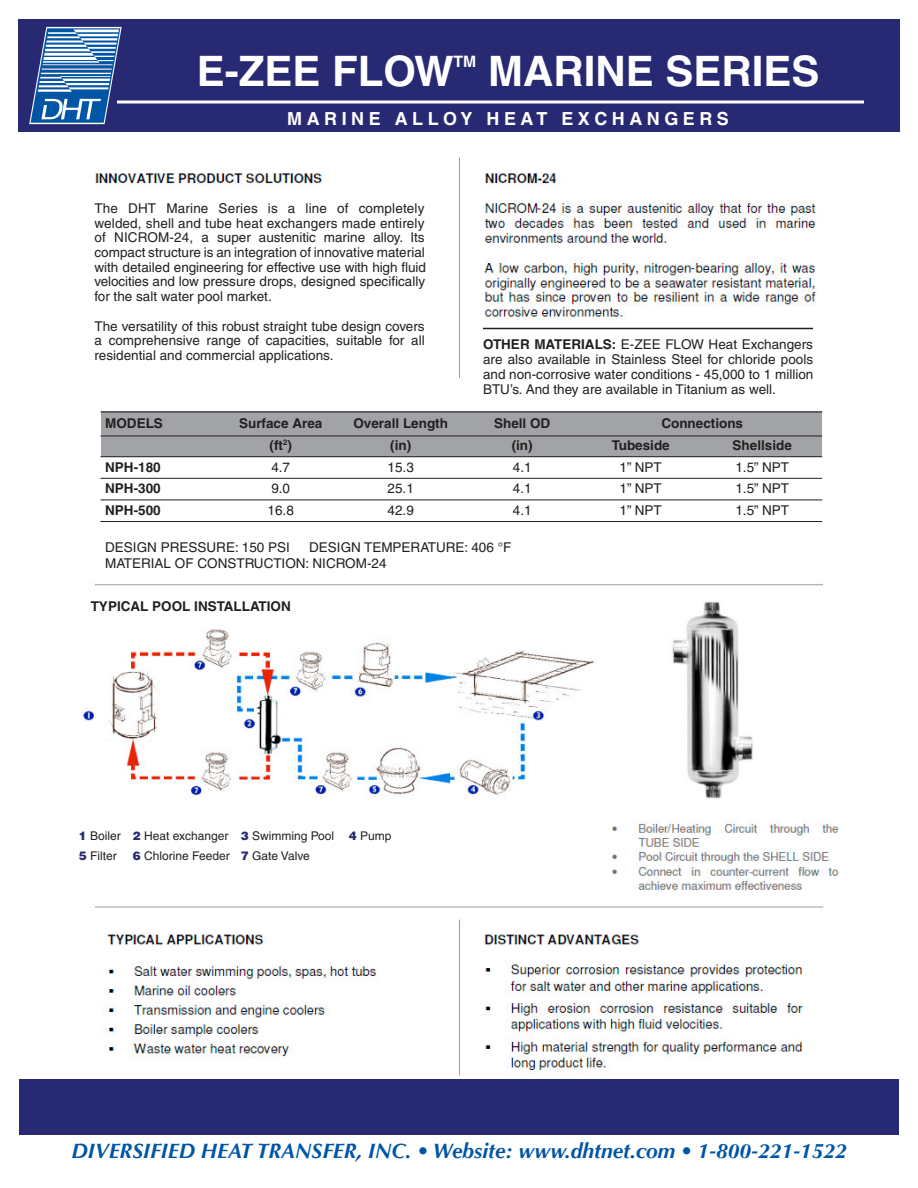
<style>
.page{position:relative;width:918px;height:1188px;background:#fff}
.page>*{position:absolute;margin:0;border:0;box-sizing:border-box;transform-origin:0 0}
.t1{font:700 42px "Helvetica";color:#fff}
.t2{font:italic 700 21px "Optima";color:#0155a5}
.t3{font:700 18px "Helvetica";letter-spacing:.25em;color:#fff}
.t4{font:700 15.75px "Helvetica";color:#fff}
.t5{font:13.5px/14.7px "Helvetica";color:#231f20;text-align:justify}
.t6{font:700 13.5px "Helvetica";color:#231f20}
.t7{font:12px/19.5px "Helvetica";color:#231f20}
.s1{font-weight:700}
.s2{font-weight:900;color:#282973}
</style>
<div class="page">
<img style="left:95px;top:157px;width:722px;height:221px">
<div style="left:18px;top:19px;width:881px;height:112px;background:#282973"></div>
<svg style="left:122px;top:100px;width:742px;height:4px;background:#c9c9dc"></svg>
<div style="left:77px;top:199px;width:363px;height:167px;background:#fff"></div>
<div style="left:94px;top:198px;width:330px;height:182px;background:#fff"></div>
<img style="left:83px;top:601px;width:756px;height:475px">
<div style="left:91px;top:598px;width:215px;height:16px;background:#fff"></div>
<div style="left:79px;top:827px;width:447px;height:51px;background:#fff"></div>
<hr style="left:483px;top:328px;width:330px;height:1px;background:#231f20">
<div style="left:19px;top:1079px;width:879px;height:56px;background:#282973"></div>
<svg style="left:29px;top:27px;width:93px;height:97px"></svg>
<div style="left:101px;top:411px;width:720px;height:46px;background:#a1a3a6"></div>
<hr style="left:100px;top:412px;width:722px;height:1px;background:#231f20">
<hr style="left:100px;top:436px;width:722px;height:1px;background:#231f20">
<hr style="left:100px;top:456px;width:722px;height:1px;background:#231f20">
<hr style="left:100px;top:478px;width:722px;height:1px;background:#231f20">
<hr style="left:100px;top:500px;width:722px;height:1px;background:#231f20">
<hr style="left:100px;top:521px;width:722px;height:1px;background:#231f20">
<p class="t1" style="left:197px;top:46px;width:259px">E-ZEE FLOW</p>
<p class="t4" style="left:454px;top:52px;width:24px">TM</p>
<p class="t1" style="left:488px;top:46px;width:333px">MARINE SERIES</p>
<p class="t3" style="left:287px;top:108px;width:443px">MARINE ALLOY HEAT EXCHANGERS</p>
<p class="t5" style="left:94px;top:201px;width:333px">The DHT Marine Series is a line of completely welded, shell and tube heat exchangers made entirely of NICROM-24, a super austenitic marine alloy. Its compact structure is an integration of innovative material with detailed engineering for effective use with high fluid velocities and low pressure drops, designed specifically for the salt water pool market.</p>
<p class="t5" style="left:94px;top:318px;width:332px">The versatility of this robust straight tube design covers a comprehensive range of capacities, suitable for all residential and commercial applications.</p>
<p class="t5" style="left:483px;top:337px;width:332px"><span class="s1">OTHER MATERIALS:</span> E-ZEE FLOW Heat Exchangers are also available in Stainless Steel for chloride pools and non-corrosive water conditions - 45,000 to 1 million BTU’s. And they are available in Titanium as well.</p>
<p class="t6" style="left:105px;top:415px;width:59px">MODELS</p>
<p class="t6" style="left:239px;top:415px;width:85px">Surface Area</p>
<p class="t6" style="left:353px;top:415px;width:96px">Overall Length</p>
<p class="t6" style="left:494px;top:415px;width:58px">Shell OD</p>
<p class="t6" style="left:661px;top:415px;width:83px">Connections</p>
<p class="t6" style="left:270px;top:437px;width:24px">(ft<sup>2</sup>)</p>
<p class="t6" style="left:390px;top:437px;width:22px">(in)</p>
<p class="t6" style="left:512px;top:437px;width:22px">(in)</p>
<p class="t6" style="left:612px;top:437px;width:60px">Tubeside</p>
<p class="t6" style="left:733px;top:437px;width:61px">Shellside</p>
<p class="t6" style="left:105px;top:459px;width:57px">NPH-180</p>
<p class="t5" style="left:271px;top:460px;width:20px">4.7</p>
<p class="t5" style="left:388px;top:460px;width:28px">15.3</p>
<p class="t5" style="left:513px;top:460px;width:20px">4.1</p>
<p class="t5" style="left:620px;top:460px;width:44px">1” NPT</p>
<p class="t5" style="left:735px;top:460px;width:55px">1.5” NPT</p>
<p class="t6" style="left:105px;top:480px;width:57px">NPH-300</p>
<p class="t5" style="left:271px;top:481px;width:20px">9.0</p>
<p class="t5" style="left:388px;top:481px;width:28px">25.1</p>
<p class="t5" style="left:513px;top:481px;width:20px">4.1</p>
<p class="t5" style="left:620px;top:481px;width:44px">1” NPT</p>
<p class="t5" style="left:735px;top:481px;width:55px">1.5” NPT</p>
<p class="t6" style="left:105px;top:502px;width:57px">NPH-500</p>
<p class="t5" style="left:268px;top:503px;width:28px">16.8</p>
<p class="t5" style="left:388px;top:503px;width:28px">42.9</p>
<p class="t5" style="left:513px;top:503px;width:20px">4.1</p>
<p class="t5" style="left:620px;top:503px;width:44px">1” NPT</p>
<p class="t5" style="left:735px;top:503px;width:55px">1.5” NPT</p>
<p class="t5" style="left:105px;top:540px;width:186px">DESIGN PRESSURE: 150 PSI</p>
<p class="t5" style="left:105px;top:539px;width:408px;line-height:16.5px;text-indent:204px">DESIGN TEMPERATURE: 406 °F<br>MATERIAL OF CONSTRUCTION: NICROM-24</p>
<p class="t6" style="left:91px;top:598px;width:202px">TYPICAL POOL INSTALLATION</p>
<p class="t7" style="left:79px;top:826px;width:314px"><span class="s2">!</span> Boiler <span class="s2">"</span> Heat exchanger <span class="s2">#</span> Swimming Pool <span class="s2">$</span> Pump <span class="s2">%</span> Filter</p>
<p class="t7" style="left:133px;top:846px;width:179px"><span class="s2">&amp;</span> Chlorine Feeder <span class="s2">'</span> Gate Valve</p>
<p class="t2" style="left:71px;top:1138px;width:777px">!"#$%&amp;"'"$!()$*+(+%*,&amp;'$%-(",./(0(12345627(888/9:6;26/&lt;=&gt;(0(?@ABB@CC?@?DCC</p>
</div>
